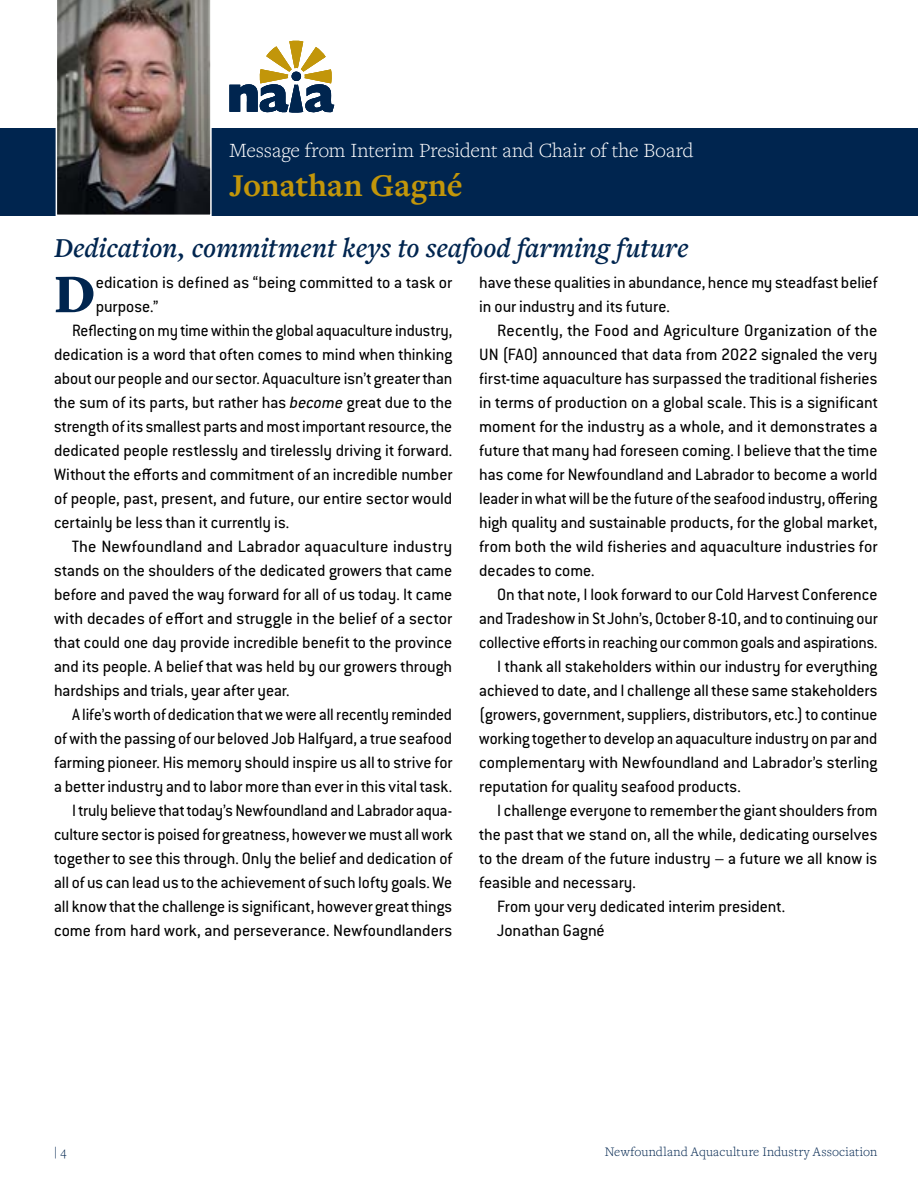
<style>
.page{position:relative;width:918px;height:1188px;background:#fff}
.page>*{position:absolute;margin:0;border:0;box-sizing:border-box;transform-origin:0 0}
.t1{font:900 56.4px "Freight Text Pro";color:#00254f}
.t2{font:700 33px "Freight Text Pro";color:#c2960a}
.t3{font:italic 600 28.5px "Freight Text Pro";color:#00254f}
.t4{font:300 21px "Freight Text Pro";letter-spacing:-.005em;color:#fff}
.t5{font:18px/24px "Conduit ITC Std";color:#000}
.t6{font:18px "Conduit ITC Std";color:#000;scale:.96 1}
.t7{font:300 13.5px "Freight Text Pro";letter-spacing:.015em;color:#00254f}
.s1{font-style:italic}
</style>
<div class="page">
<div style="left:0;top:129px;width:918px;height:87px;background:#00254f"></div>
<img style="left:56px;top:0;width:156px;height:216px">
<svg style="left:230px;top:41px;width:104px;height:72px"></svg>
<p class="t4" style="left:230px;top:136px;width:466px">Message from Interim President and Chair of the Board</p>
<h2 class="t2" style="left:230px;top:164px;width:235px">Jonathan Gagné</h2>
<h3 class="t3" style="left:54px;top:229px;width:636px">Dedication, commitment keys to seafood farming future</h3>
<h1 class="t1" style="left:54px;top:256px;width:43px">D</h1>
<p class="t5" style="left:96px;top:270px;width:358px">edication is defined as “being committed to a task or</p>
<p class="t5" style="left:479px;top:270px;width:400px">have these qualities in abundance, hence my steadfast belief in our industry and its future.</p>
<p class="t5" style="left:479px;top:318px;width:400px;text-align:justify;text-indent:18px">Recently, the Food and Agriculture Organization of the UN (FAO) announced that data from 2022 signaled the very first-time aquaculture has surpassed the traditional fisheries in terms of production on a global scale. This is a significant moment for the industry as a whole, and it demonstrates a future that many had foreseen coming. I believe that the time has come for Newfoundland and Labrador to become a world leader in what will be the future of the seafood industry, offering high quality and sustainable products, for the global market, from both the wild fisheries and aquaculture industries for decades to come.</p>
<p class="t5" style="left:497px;top:582px;width:382px">On that note, I look forward to our Cold Harvest Conference</p>
<p class="t5" style="left:479px;top:606px;width:400px">and Tradeshow in St John’s, October 8-10, and to continuing our</p>
<p class="t6" style="left:479px;top:632px;width:416px">collective efforts in reaching our common goals and aspirations.</p>
<p class="t5" style="left:497px;top:654px;width:382px">I thank all stakeholders within our industry for everything</p>
<p class="t5" style="left:479px;top:678px;width:400px">achieved to date, and I challenge all these same stakeholders</p>
<p class="t5" style="left:479px;top:702px;width:400px">(growers, government, suppliers, distributors, etc.) to continue</p>
<p class="t5" style="left:479px;top:726px;width:400px">working together to develop an aquaculture industry on par and</p>
<p class="t5" style="left:479px;top:750px;width:400px">complementary with Newfoundland and Labrador’s sterling</p>
<p class="t5" style="left:479px;top:774px;width:263px">reputation for quality seafood products.</p>
<p class="t5" style="left:497px;top:798px;width:382px">I challenge everyone to remember the giant shoulders from</p>
<p class="t5" style="left:479px;top:822px;width:400px">the past that we stand on, all the while, dedicating ourselves</p>
<p class="t5" style="left:479px;top:846px;width:400px">to the dream of the future industry – a future we all know is</p>
<p class="t5" style="left:479px;top:870px;width:158px">feasible and necessary.</p>
<p class="t5" style="left:497px;top:894px;width:289px">From your very dedicated interim president.</p>
<p class="t5" style="left:497px;top:918px;width:109px">Jonathan Gagné</p>
<p class="t5" style="left:96px;top:294px;width:64px">purpose.”</p>
<p class="t6" style="left:72px;top:320px;width:398px">Reflecting on my time within the global aquaculture industry,</p>
<p class="t5" style="left:54px;top:342px;width:400px">dedication is a word that often comes to mind when thinking</p>
<p class="t5" style="left:54px;top:366px;width:400px">about our people and our sector. Aquaculture isn’t greater than</p>
<p class="t5" style="left:54px;top:390px;width:400px">the sum of its parts, but rather has <span class="s1">become</span> great due to the</p>
<p class="t5" style="left:54px;top:414px;width:400px">strength of its smallest parts and most important resource, the</p>
<p class="t5" style="left:54px;top:438px;width:400px">dedicated people restlessly and tirelessly driving it forward.</p>
<p class="t5" style="left:54px;top:462px;width:400px">Without the efforts and commitment of an incredible number</p>
<p class="t5" style="left:54px;top:486px;width:400px">of people, past, present, and future, our entire sector would</p>
<p class="t5" style="left:54px;top:510px;width:237px">certainly be less than it currently is.</p>
<p class="t5" style="left:72px;top:534px;width:382px">The Newfoundland and Labrador aquaculture industry</p>
<p class="t5" style="left:54px;top:558px;width:400px">stands on the shoulders of the dedicated growers that came</p>
<p class="t5" style="left:54px;top:582px;width:400px">before and paved the way forward for all of us today. It came</p>
<p class="t5" style="left:54px;top:606px;width:400px">with decades of effort and struggle in the belief of a sector</p>
<p class="t5" style="left:54px;top:630px;width:400px">that could one day provide incredible benefit to the province</p>
<p class="t5" style="left:54px;top:654px;width:400px">and its people. A belief that was held by our growers through</p>
<p class="t5" style="left:54px;top:678px;width:237px">hardships and trials, year after year.</p>
<p class="t6" style="left:72px;top:704px;width:397px">A life’s worth of dedication that we were all recently reminded</p>
<p class="t5" style="left:54px;top:726px;width:400px">of with the passing of our beloved Job Halfyard, a true seafood</p>
<p class="t5" style="left:54px;top:750px;width:400px">farming pioneer. His memory should inspire us all to strive for</p>
<p class="t5" style="left:54px;top:774px;width:400px">a better industry and to labor more than ever in this vital task.</p>
<p class="t6" style="left:72px;top:800px;width:398px">I truly believe that today’s Newfoundland and Labrador aqua-</p>
<p class="t6" style="left:54px;top:824px;width:416px">culture sector is poised for greatness, however we must all work</p>
<p class="t5" style="left:54px;top:846px;width:400px">together to see this through. Only the belief and dedication of</p>
<p class="t5" style="left:54px;top:870px;width:400px">all of us can lead us to the achievement of such lofty goals. We</p>
<p class="t5" style="left:54px;top:894px;width:400px">all know that the challenge is significant, however great things</p>
<p class="t5" style="left:54px;top:918px;width:400px">come from hard work, and perseverance. Newfoundlanders</p>
<p class="t7" style="left:54px;top:1142px;width:14px">| 4</p>
<p class="t7" style="left:605px;top:1142px;width:274px">Newfoundland Aquaculture Industry Association</p>
</div>
